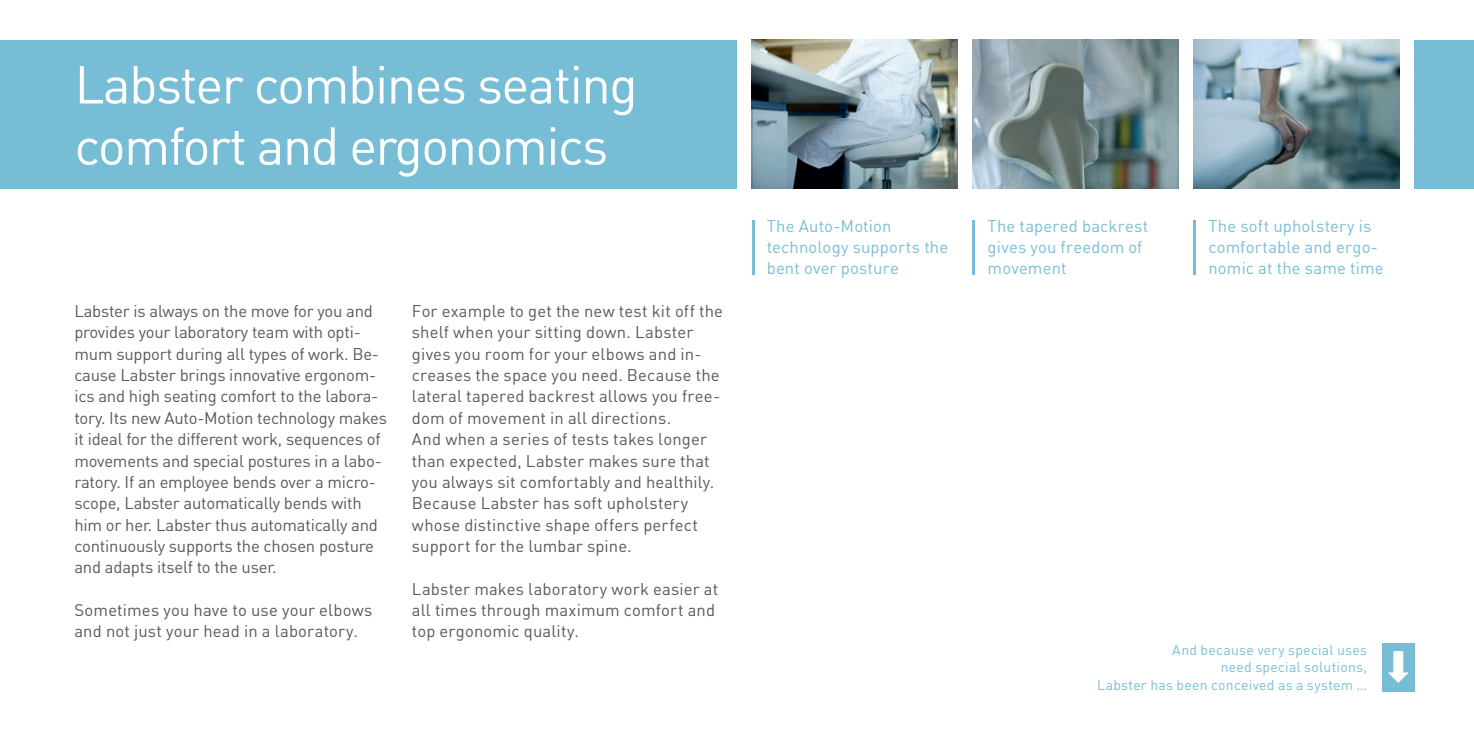
<style>
.page{position:relative;width:1474px;height:737px;background:#fff}
.page>*{position:absolute;margin:0;border:0;box-sizing:border-box;transform-origin:0 0}
.t1{font:52.5px/61.2px "DIN";letter-spacing:-.03em;color:#fff}
.t2{font:16.62px/21.3px "DIN";letter-spacing:.005em;color:#57585a}
.t3{font:16.62px/21.3px "DIN";letter-spacing:.01em;color:#78bdd6}
.t4{font:14px/17.5px "DIN";letter-spacing:.02em;color:#78bdd6;text-align:right}
</style>
<div class="page">
<img style="left:752px;top:40px;width:205px;height:148px">
<img style="left:972px;top:40px;width:206px;height:149px">
<img style="left:1193px;top:40px;width:206px;height:149px">
<div style="left:0;top:40px;width:737px;height:149px;background:#78bdd6"></div>
<div style="left:1414px;top:40px;width:59px;height:149px;background:#78bdd6"></div>
<div style="left:1382px;top:642px;width:32px;height:49px;background:#78bdd6"></div>
<svg style="left:1388px;top:651px;width:20px;height:32px"></svg>
<hr style="left:752px;top:220px;width:2px;height:54px;background:#78bdd6">
<hr style="left:972px;top:220px;width:3px;height:54px;background:#78bdd6">
<hr style="left:1193px;top:220px;width:3px;height:54px;background:#78bdd6">
<h1 class="t1" style="left:74px;top:53px;width:565px">Labster combines seating comfort and ergonomics</h1>
<p class="t2" style="left:74px;top:300px;width:314px">Labster is always on the move for you and provides your laboratory team with opti&shy;mum support during all types of work. Be&shy;cause Labster brings innovative ergonom&shy;ics and high seating comfort to the labora&shy;tory. Its new Auto-Motion technology makes it ideal for the different work, sequences of movements and special postures in a labo&shy;ratory. If an employee bends over a micro&shy;scope, Labster automatically bends with him or her. Labster thus automatically and continuously supports the chosen posture and adapts itself to the user.</p>
<p class="t2" style="left:74px;top:599px;width:299px">Sometimes you have to use your elbows and not just your head in a laboratory.</p>
<p class="t2" style="left:412px;top:300px;width:313px">For example to get the new test kit off the shelf when your sitting down. Labster gives you room for your elbows and in&shy;creases the space you need. Because the lateral tapered backrest allows you free&shy;dom of movement in all directions.<br>And when a series of tests takes longer than expected, Labster makes sure that you always sit comfortably and healthily.<br>Because Labster has soft upholstery whose distinctive shape offers perfect support for the lumbar spine.</p>
<p class="t2" style="left:412px;top:577px;width:308px">Labster makes laboratory work easier at all times through maximum comfort and top ergonomic quality.</p>
<p class="t3" style="left:766px;top:215px;width:183px">The Auto-Motion technology supports the bent over posture</p>
<p class="t3" style="left:987px;top:215px;width:162px">The tapered backrest gives you freedom of movement</p>
<p class="t3" style="left:1208px;top:215px;width:177px">The soft upholstery is comfortable and ergo&shy;nomic at the same time</p>
<p class="t4" style="left:1097px;top:640px;width:271px">And because very special uses<br>need special solutions,<br>Labster has been conceived as a system …</p>
</div>
